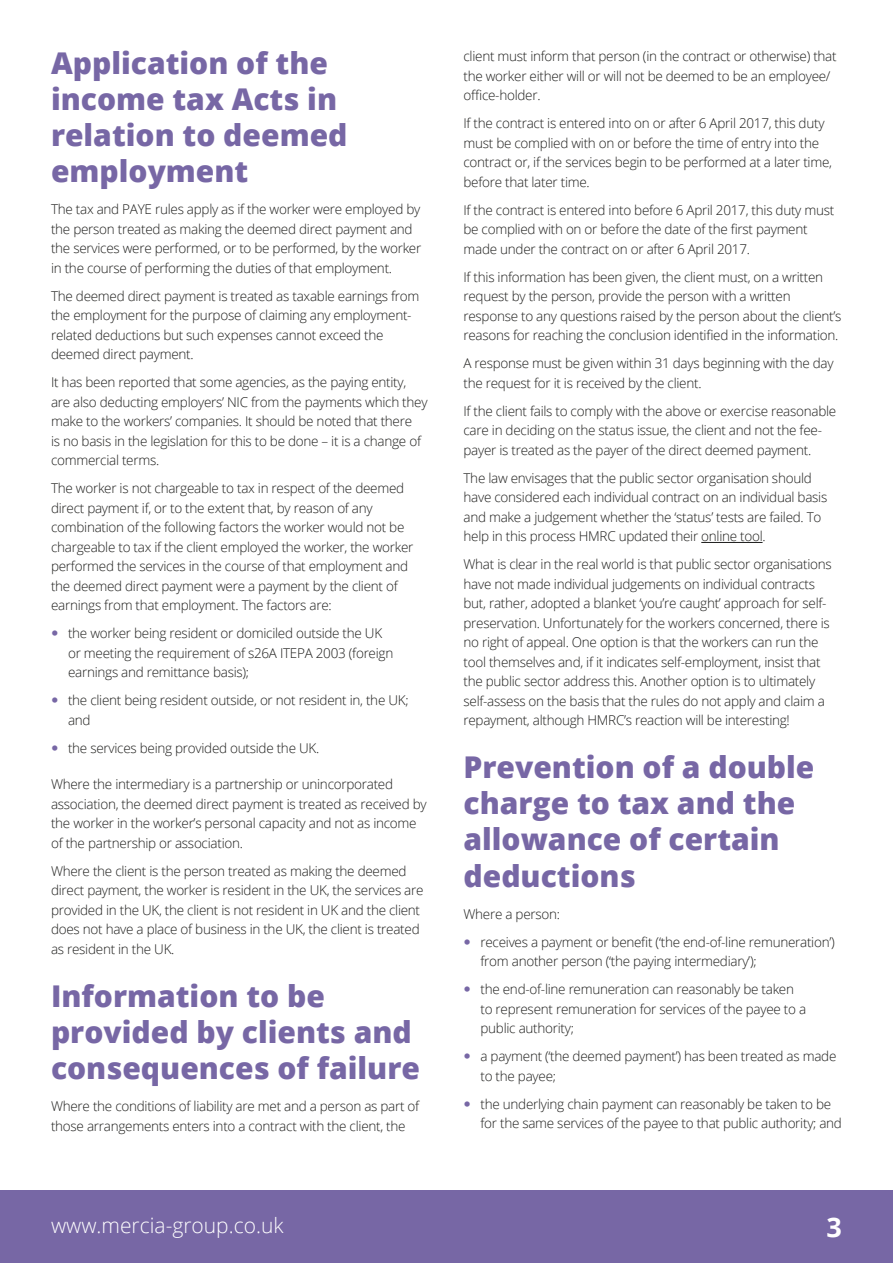
<style>
.page{position:relative;width:893px;height:1263px;background:#fff}
.page>*{position:absolute;margin:0;border:0;box-sizing:border-box;transform-origin:0 0}
.Heading1{font:800 30px/36px "Open Sans";color:#7767a5}
.t1{font:700 27px "Open Sans";color:#fff}
.t2{font:300 21px "Open Sans";color:#fff}
.Body{font:300 13.5px/19.5px "Open Sans";letter-spacing:-.02em;color:#1d1d1b}
</style>
<div class="page">
<div style="left:0;top:1191px;width:893px;height:72px;background:#7767a5"></div>
<hr style="left:701px;top:542px;width:62px;height:1px;background:#1d1d1b">
<p class="Heading1" style="left:51px;top:44px;width:298px">Application of the income tax Acts in relation to deemed employment</p>
<p class="Body" style="left:51px;top:199px;width:372px">The tax and PAYE rules apply as if the worker were employed by the person treated as making the deemed direct payment and the services were performed, or to be performed, by the worker in the course of performing the duties of that employment.</p>
<p class="Body" style="left:51px;top:286px;width:370px">The deemed direct payment is treated as taxable earnings from the employment for the purpose of claiming any employment&shy;related deductions but such expenses cannot exceed the deemed direct payment.</p>
<p class="Body" style="left:51px;top:372px;width:378px">It has been reported that some agencies, as the paying entity, are also deducting employers’ NIC from the payments which they make to the workers’ companies. It should be noted that there<br>is no basis in the legislation for this to be done – it is a change of commercial terms.</p>
<p class="Body" style="left:51px;top:478px;width:364px">The worker is not chargeable to tax in respect of the deemed direct payment if, or to the extent that, by reason of any combination of the following factors the worker would not be chargeable to tax if the client employed the worker, the worker performed the services in the course of that employment and the deemed direct payment were a payment by the client of earnings from that employment. The factors are:</p>
<p class="Body" style="left:68px;top:623px;width:327px">the worker being resident or domiciled outside the UK or meeting the requirement of s26A ITEPA 2003 (foreign earnings and remittance basis);</p>
<p class="Body" style="left:68px;top:690px;width:342px">the client being resident outside, or not resident in, the UK; and</p>
<p class="Body" style="left:68px;top:738px;width:253px">the services being provided outside the UK.</p>
<p class="Body" style="left:51px;top:774px;width:377px">Where the intermediary is a partnership or unincorporated association, the deemed direct payment is treated as received by the worker in the worker’s personal capacity and not as income of the partnership or association.</p>
<p class="Body" style="left:51px;top:861px;width:374px">Where the client is the person treated as making the deemed direct payment, the worker is resident in the UK, the services are provided in the UK, the client is not resident in UK and the client does not have a place of business in the UK, the client is treated as resident in the UK.</p>
<p class="Heading1" style="left:51px;top:976px;width:370px">Information to be provided by clients and consequences of failure</p>
<p class="Body" style="left:51px;top:1096px;width:370px">Where the conditions of liability are met and a person as part of those arrangements enters into a contract with the client, the</p>
<p class="Body" style="left:463px;top:46px;width:375px">client must inform that person (in the contract or otherwise) that the worker either will or will not be deemed to be an employee/ office-holder.</p>
<p class="Body" style="left:463px;top:113px;width:370px">If the contract is entered into on or after 6 April 2017, this duty must be complied with on or before the time of entry into the contract or, if the services begin to be performed at a later time, before that later time.</p>
<p class="Body" style="left:463px;top:200px;width:372px">If the contract is entered into before 6 April 2017, this duty must be complied with on or before the date of the first payment made under the contract on or after 6 April 2017.</p>
<p class="Body" style="left:463px;top:267px;width:379px">If this information has been given, the client must, on a written request by the person, provide the person with a written response to any questions raised by the person about the client’s reasons for reaching the conclusion identified in the information.</p>
<p class="Body" style="left:463px;top:353px;width:372px">A response must be given within 31 days beginning with the day the request for it is received by the client.</p>
<p class="Body" style="left:463px;top:401px;width:374px">If the client fails to comply with the above or exercise reasonable care in deciding on the status issue, the client and not the fee&shy;payer is treated as the payer of the direct deemed payment.</p>
<p class="Body" style="left:463px;top:468px;width:365px">The law envisages that the public sector organisation should have considered each individual contract on an individual basis and make a judgement whether the ‘status’ tests are failed. To help in this process HMRC updated their online tool.</p>
<p class="Body" style="left:463px;top:554px;width:370px">What is clear in the real world is that public sector organisations have not made individual judgements on individual contracts but, rather, adopted a blanket ‘you’re caught’ approach for self&shy;preservation. Unfortunately for the workers concerned, there is no right of appeal. One option is that the workers can run the tool themselves and, if it indicates self-employment, insist that the public sector address this. Another option is to ultimately self-assess on the basis that the rules do not apply and claim a repayment, although HMRC’s reaction will be interesting!</p>
<p class="Heading1" style="left:463px;top:748px;width:352px">Prevention of a double charge to tax and the allowance of certain deductions</p>
<p class="Body" style="left:463px;top:904px;width:98px">Where a person:</p>
<p class="Body" style="left:480px;top:932px;width:356px">receives a payment or benefit (‘the end-of-line remuneration’) from another person (‘the paying intermediary’);</p>
<p class="Body" style="left:480px;top:979px;width:327px">the end-of-line remuneration can reasonably be taken to represent remuneration for services of the payee to a public authority;</p>
<p class="Body" style="left:480px;top:1046px;width:357px">a payment (‘the deemed payment’) has been treated as made to the payee;</p>
<p class="Body" style="left:480px;top:1094px;width:363px">the underlying chain payment can reasonably be taken to be for the same services of the payee to that public authority; and</p>
<h3 class="t2" style="left:51px;top:1211px;width:234px">www.mercia-group.co.uk</h3>
<h2 class="t1" style="left:826px;top:1208px;width:17px">3</h2>
</div>
